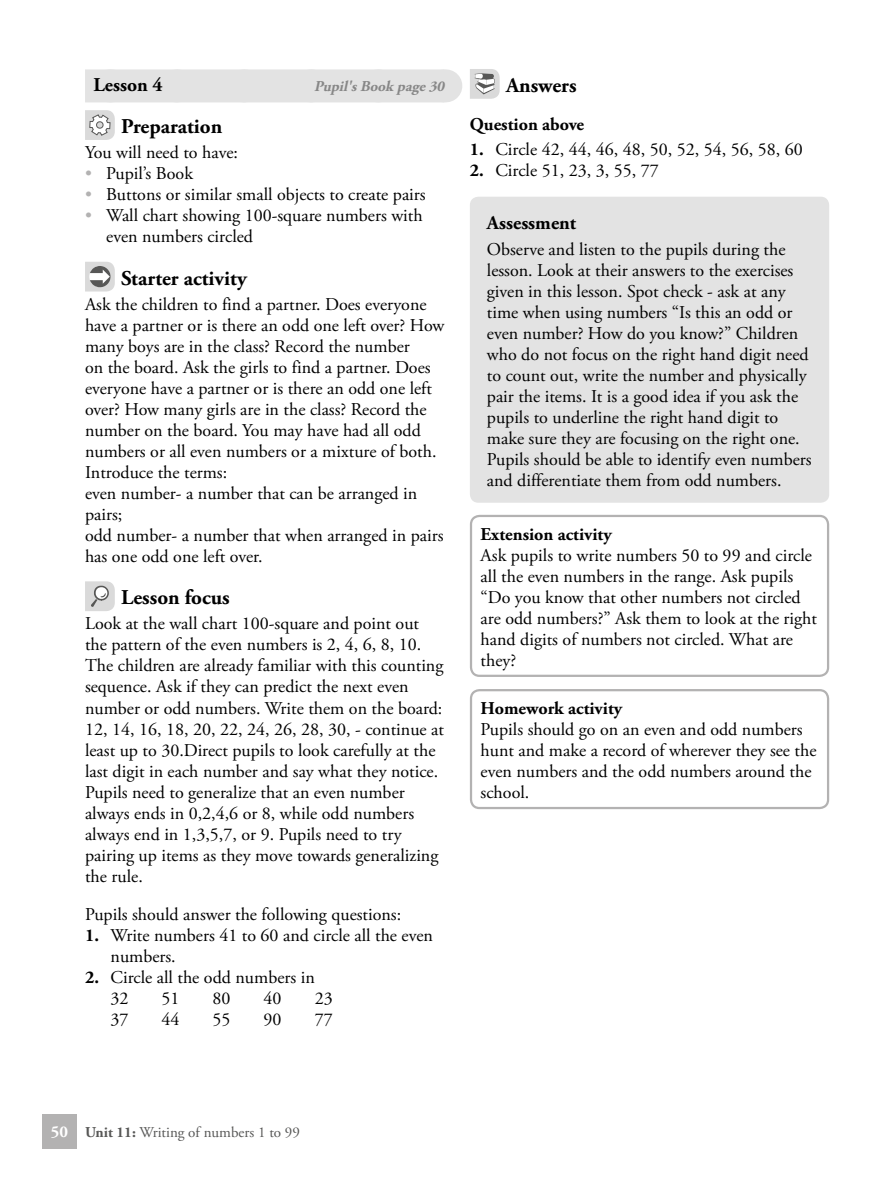
<style>
.page{position:relative;width:893px;height:1191px;background:#fff}
.page>*{position:absolute;margin:0;border:0;box-sizing:border-box;transform-origin:0 0}
.t1{font:700 21px "Adobe Garamond Pro";color:#000}
.t2{font:700 19.5px "Adobe Garamond Pro";color:#000}
.t3{font:18px/21px "Adobe Garamond Pro";color:#000}
.t4{font:700 18px "Adobe Garamond Pro";color:#000}
.t5{font:15px "Adobe Garamond Pro";color:#575756}
.t6{font:italic 700 15px "Adobe Garamond Pro";color:#878787}
.s1{color:#b3b2b2}
.s2{font-weight:700}
.s3{font-weight:700;font-size:16.5px;color:#fff}
</style>
<div class="page">
<div style="left:43px;top:1114px;width:34px;height:34px;background:#b3b2b2"></div>
<hr style="left:445px;top:69px;width:1px;height:33px;background:#e3e3e3">
<div style="left:85px;top:69px;width:359px;height:33px;background:#e3e3e3"></div>
<div style="left:470px;top:197px;width:359px;height:306px;background:#e3e3e3;border-radius:9px"></div>
<div style="left:470px;top:515px;width:359px;height:162px;border:2px solid #b3b2b2;border-radius:9px"></div>
<div style="left:470px;top:689px;width:359px;height:120px;border:2px solid #b3b2b2;border-radius:9px"></div>
<svg style="left:85px;top:110px;width:30px;height:30px"></svg>
<svg style="left:85px;top:262px;width:30px;height:29px"></svg>
<svg style="left:85px;top:581px;width:30px;height:30px"></svg>
<svg style="left:470px;top:69px;width:30px;height:30px"></svg>
<p class="t2" style="left:94px;top:73px;width:71px">Lesson 4</p>
<p class="t6" style="left:314px;top:77px;width:136px">Pupil'sBook page30</p>
<p class="t1" style="left:121px;top:114px;width:103px">Preparation</p>
<p class="t3" style="left:85px;top:143px;width:154px">You will need to have:</p>
<p class="t3" style="left:85px;top:164px;width:109px"><span class="s1">•</span> Pupil’s Book</p>
<p class="t3" style="left:85px;top:185px;width:342px"><span class="s1">•</span> Buttons or similar small objects to create pairs</p>
<p class="t3" style="left:106px;top:206px;width:318px;text-indent:-21px"><span class="s1">•</span> Wall chart showing 100-square numbers with even numbers circled</p>
<p class="t1" style="left:121px;top:266px;width:127px">Starter activity</p>
<p class="t3" style="left:85px;top:294px;width:361px">Ask the children to find a partner. Does everyone have a partner or is there an odd one left over? How many boys are in the class? Record the number<br>on the board. Ask the girls to find a partner. Does everyone have a partner or is there an odd one left over? How many girls are in the class? Record the number on the board. You may have had all odd numbers or all even numbers or a mixture of both.<br>Introduce the terms:<br>even number- a number that can be arranged in pairs;<br>odd number- a number that when arranged in pairs has one odd one left over.</p>
<p class="t1" style="left:121px;top:585px;width:110px">Lesson focus</p>
<p class="t3" style="left:85px;top:614px;width:360px">Look at the wall chart 100-square and point out the pattern of the even numbers is 2, 4, 6, 8, 10.<br>The children are already familiar with this counting sequence. Ask if they can predict the next even number or odd numbers. Write them on the board:<br>12, 14, 16, 18, 20, 22, 24, 26, 28, 30, - continue at least up to 30.Direct pupils to look carefully at the last digit in each number and say what they notice.<br>Pupils need to generalize that an even number always ends in 0,2,4,6 or 8, while odd numbers always end in 1,3,5,7, or 9. Pupils need to try pairing up items as they move towards generalizing the rule.</p>
<p class="t3" style="left:85px;top:904px;width:318px">Pupils should answer the following questions:</p>
<p class="t3" style="left:111px;top:925px;width:324px;text-indent:-26px"><span class="s2">1.</span> Write numbers 41 to 60 and circle all the even numbers.</p>
<p class="t3" style="left:111px;top:967px;width:206px;text-indent:-26px"><span class="s2">2.</span> Circle all the odd numbers in<br>32</p>
<p class="t3" style="left:162px;top:988px;width:19px">51</p>
<p class="t3" style="left:213px;top:988px;width:19px">80</p>
<p class="t3" style="left:264px;top:988px;width:19px">40</p>
<p class="t3" style="left:315px;top:988px;width:19px">23</p>
<p class="t3" style="left:111px;top:1009px;width:19px">37</p>
<p class="t3" style="left:162px;top:1009px;width:19px">44</p>
<p class="t3" style="left:213px;top:1009px;width:19px">55</p>
<p class="t3" style="left:264px;top:1009px;width:19px">90</p>
<p class="t3" style="left:315px;top:1009px;width:19px">77</p>
<p class="t1" style="left:506px;top:73px;width:72px">Answers</p>
<p class="t4" style="left:470px;top:114px;width:116px">Question above</p>
<p class="t3" style="left:470px;top:139px;width:334px"><span class="s2">1.</span> Circle 42, 44, 46, 48, 50, 52, 54, 56, 58, 60</p>
<p class="t3" style="left:470px;top:160px;width:190px"><span class="s2">2.</span> Circle 51, 23, 3, 55, 77</p>
<p class="t2" style="left:487px;top:212px;width:91px">Assessment</p>
<p class="t3" style="left:487px;top:239px;width:326px">Observe and listen to the pupils during the lesson. Look at their answers to the exercises given in this lesson. Spot check - ask at any time when using numbers “Is this an odd or even number? How do you know?” Children who do not focus on the right hand digit need to count out, write the number and physically pair the items. It is a good idea if you ask the pupils to underline the right hand digit to make sure they are focusing on the right one.<br>Pupils should be able to identify even numbers and differentiate them from odd numbers.</p>
<p class="t4" style="left:481px;top:524px;width:133px">Extension activity</p>
<p class="t3" style="left:481px;top:545px;width:338px">Ask pupils to write numbers 50 to 99 and circle all the even numbers in the range. Ask pupils “Do you know that other numbers not circled are odd numbers?” Ask them to look at the right hand digits of numbers not circled. What are they?</p>
<p class="t4" style="left:481px;top:698px;width:143px">Homework activity</p>
<p class="t3" style="left:481px;top:720px;width:337px">Pupils should go on an even and odd numbers hunt and make a record of wherever they see the even numbers and the odd numbers around the school.</p>
<p class="t5" style="left:51px;top:1122px;width:251px"><span class="s3">50</span> <span class="s2">Unit 11:</span> Writing of numbers 1 to 99</p>
</div>
